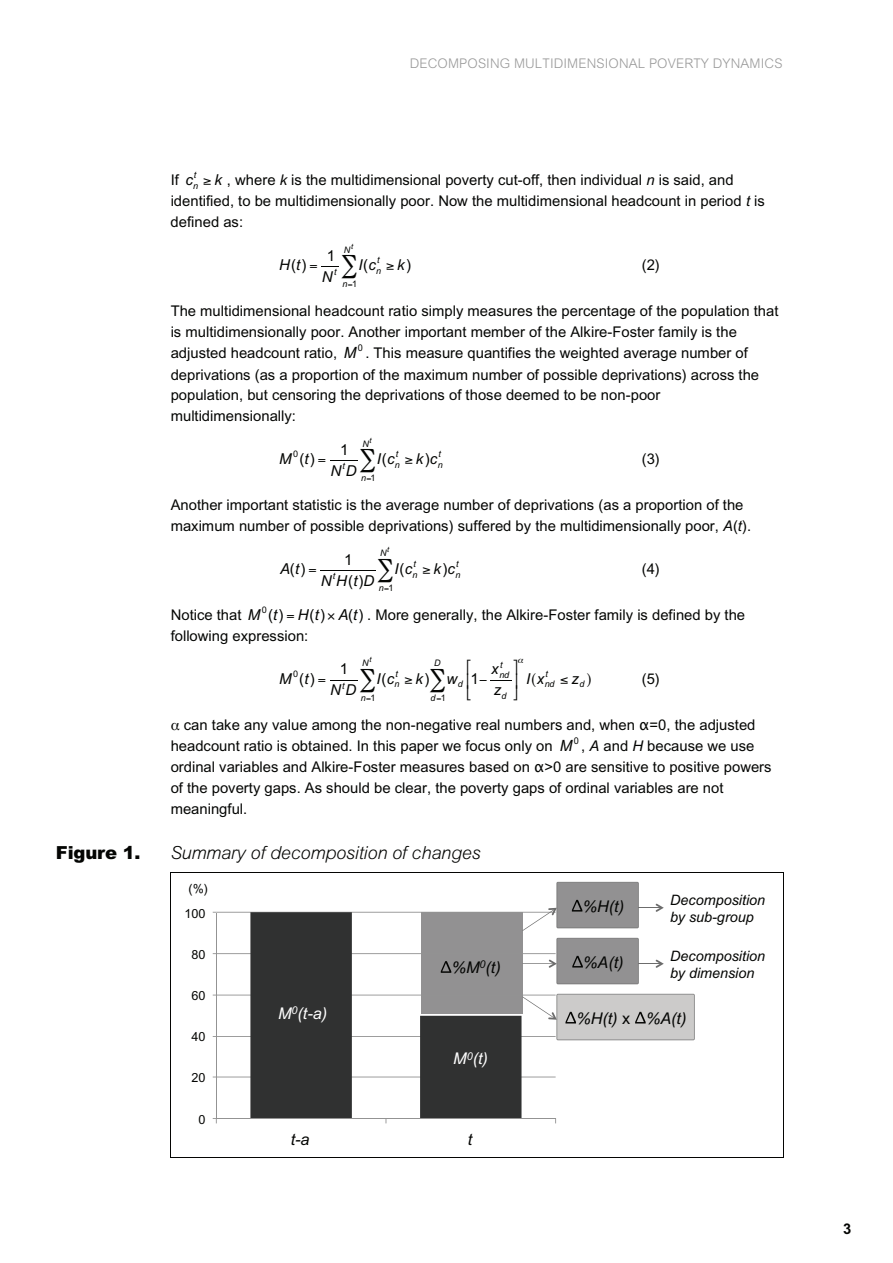
<style>
.page{position:relative;width:893px;height:1263px;background:#fff}
.page>*{position:absolute;margin:0;border:0;box-sizing:border-box;transform-origin:0 0}
.t1{font:italic 300 18px "Arial";letter-spacing:-.01em;color:#040503}
.t2{font:900 18px "Arial";letter-spacing:-.01em;color:#040503}
.t3{font:italic 16.2px "Arial";color:#040503}
.t4{font:italic 16.2px "Arial";color:#fff}
.t5{font:italic 16.2px "Arial";color:#040503}
.t6{font:italic 15px/21px "Arial";color:#040503;text-align:center}
.t7{font:15px "Arial";color:#040503}
.t8{font:14.7px/21px "Arial";color:#040503}
.t9{font:700 14.7px "Arial";color:#040503}
.t10{font:italic 14.4px/17.1px "Arial";color:#040503}
.t11{font:300 13.35px "Arial";letter-spacing:.01em;color:#999}
.t12{font:12.6px "Arial";color:#040503}
.t13{font:9.3px "Arial";color:#040503}
.t14{font:italic 9px "Arial";color:#040503}
.t15{font:9px "Arial";color:#040503}
.s1{font-style:italic}
.s2{font-style:normal}
.s3{font-style:italic;font-size:15.15px}
.s4{font-style:italic;font-size:15.45px}
.s5{font-size:15px}
.s6{font-size:15.15px}
.s7{font-family:"Times"}
.s8{font-family:"Lucida Grande"}
</style>
<div class="page">
<hr style="left:320px;top:570px;width:55px;height:1px;background:#040503">
<hr style="left:170px;top:872px;width:613px;height:1px;background:#040503">
<hr style="left:170px;top:881px;width:1px;height:276px;background:#040503">
<hr style="left:170px;top:1157px;width:613px;height:1px;background:#040503">
<hr style="left:783px;top:881px;width:1px;height:276px;background:#040503">
<hr style="left:216px;top:1076px;width:340px;height:1px;background:#939393">
<hr style="left:216px;top:1036px;width:340px;height:1px;background:#939393">
<hr style="left:216px;top:994px;width:340px;height:1px;background:#939393">
<hr style="left:216px;top:953px;width:340px;height:1px;background:#939393">
<hr style="left:216px;top:912px;width:340px;height:1px;background:#939393">
<svg style="left:250px;top:912px;width:271px;height:206px;fill:#303131"></svg>
<hr style="left:216px;top:912px;width:1px;height:206px;background:#939393">
<hr style="left:216px;top:1118px;width:340px;height:1px;background:#939393">
<hr style="left:522px;top:963px;width:33px;height:1px;background:#6c6c6c">
<svg style="left:441px;top:961px;width:10px;height:12px"></svg>
<svg style="left:522px;top:882px;width:142px;height:49px"></svg>
<svg style="left:549px;top:938px;width:115px;height:46px"></svg>
<svg style="left:522px;top:994px;width:172px;height:46px"></svg>
<svg style="left:321px;top:266px;width:18px;height:1px"></svg>
<svg style="left:330px;top:460px;width:28px;height:1px"></svg>
<svg style="left:330px;top:680px;width:28px;height:1px"></svg>
<svg style="left:490px;top:680px;width:22px;height:1px"></svg>
<p class="t11" style="left:410px;top:59px;width:374px">DECOMPOSING MULTIDIMENSIONAL POVERTY DYNAMICS</p>
<p class="t14" style="left:194px;top:170px;width:4px">t</p>
<p class="t8" style="left:171px;top:192px;width:596px">identified, to be multidimensionally poor. Now the multidimensional headcount in period <span class="s1">t</span> is defined as:</p>
<p class="t6" style="left:279px;top:254px;width:29px">H<span class="s2">(</span>t<span class="s2">)</span></p>
<p class="t8" style="left:171px;top:171px;width:564px">If <span class="s3">c</span><sub>n</sub> ≥ <span class="s3">k</span> , where <span class="s1">k</span> is the multidimensional poverty cut-off, then individual <span class="s1">n</span> is said, and</p>
<p class="t14" style="left:344px;top:244px;width:11px">N<sup>t</sup></p>
<p class="t7" style="left:327px;top:250px;width:10px">1</p>
<p class="t6" style="left:322px;top:266px;width:12px">N</p>
<p class="t14" style="left:334px;top:267px;width:4px">t</p>
<p class="t6" style="left:358px;top:254px;width:55px">I<span class="s2">(</span>c<sub>n</sub> ≥ k<span class="s2">)</span></p>
<p class="t14" style="left:377px;top:255px;width:4px">t</p>
<p class="t8" style="left:642px;top:256px;width:20px">(2)</p>
<p class="t8" style="left:171px;top:302px;width:609px">The multidimensional headcount ratio simply measures the percentage of the population that is multidimensionally poor. Another important member of the Alkire-Foster family is the adjusted headcount ratio, <span class="s4">M</span> <sup>0</sup> . This measure quantifies the weighted average number of deprivations (as a proportion of the maximum number of possible deprivations) across the population, but censoring the deprivations of those deemed to be non-poor multidimensionally:</p>
<p class="t6" style="left:279px;top:448px;width:14px">M</p>
<p class="t15" style="left:293px;top:451px;width:7px">0</p>
<p class="t7" style="left:299px;top:453px;width:17px">(<span class="s1">t</span>)</p>
<p class="t14" style="left:343px;top:278px;width:16px">n <span class="s2">1</span></p>
<p class="t14" style="left:362px;top:438px;width:11px">N<sup>t</sup></p>
<p class="t7" style="left:340px;top:444px;width:10px">1</p>
<p class="t14" style="left:396px;top:449px;width:4px">t</p>
<p class="t14" style="left:438px;top:449px;width:4px">t</p>
<p class="t6" style="left:377px;top:448px;width:67px">I<span class="s2">(</span>c<sub>n</sub> ≥ k<span class="s2">)</span>c<sub>n</sub></p>
<p class="t8" style="left:642px;top:450px;width:20px">(3)</p>
<p class="t8" style="left:171px;top:496px;width:582px">Another important statistic is the average number of deprivations (as a proportion of the maximum number of possible deprivations) suffered by the multidimensionally poor, <span class="s1">A</span>(<span class="s1">t</span>).</p>
<p class="t6" style="left:280px;top:558px;width:27px">A<span class="s2">(</span>t<span class="s2">)</span></p>
<p class="t6" style="left:321px;top:549px;width:55px"><span class="s2">1<br></span>N H<span class="s2">(</span>t<span class="s2">)</span>D</p>
<p class="t6" style="left:330px;top:460px;width:12px">N</p>
<p class="t14" style="left:342px;top:461px;width:16px">t<span class="s5">D</span></p>
<p class="t14" style="left:361px;top:472px;width:16px">n <span class="s2">1</span></p>
<p class="t14" style="left:380px;top:548px;width:11px">N<sup>t</sup></p>
<p class="t14" style="left:413px;top:559px;width:4px">t</p>
<p class="t14" style="left:456px;top:559px;width:4px">t</p>
<p class="t14" style="left:333px;top:570px;width:4px">t</p>
<p class="t6" style="left:395px;top:558px;width:67px">I<span class="s2">(</span>c<sub>n</sub> ≥ k<span class="s2">)</span>c<sub>n</sub></p>
<p class="t8" style="left:642px;top:560px;width:20px">(4)</p>
<p class="t8" style="left:171px;top:606px;width:576px">Notice that <span class="s3">M</span> <sup>0</sup><span class="s6">(</span><span class="s3">t</span><span class="s6">)</span> <span class="s3">H</span><span class="s6">(</span><span class="s3">t</span><span class="s6">)</span> <span class="s3">A</span><span class="s6">(</span><span class="s3">t</span><span class="s6">)</span> . More generally, the Alkire-Foster family is defined by the following expression:</p>
<p class="t6" style="left:279px;top:668px;width:14px">M</p>
<p class="t15" style="left:293px;top:670px;width:7px">0</p>
<p class="t7" style="left:299px;top:673px;width:17px">(<span class="s1">t</span>)</p>
<p class="t14" style="left:379px;top:582px;width:16px">n <span class="s2">1</span></p>
<p class="t14" style="left:362px;top:658px;width:11px">N<sup>t</sup></p>
<p class="t14" style="left:434px;top:658px;width:8px">D</p>
<p class="t14" style="left:500px;top:659px;width:4px">t</p>
<p class="t6" style="left:494px;top:680px;width:14px">z<sub>d</sub></p>
<p class="t7" style="left:340px;top:663px;width:10px">1</p>
<p class="t6" style="left:330px;top:680px;width:28px">N D</p>
<p class="t14" style="left:491px;top:670px;width:19px"><sup>x</sup>nd</p>
<p class="t14" style="left:395px;top:668px;width:4px">t</p>
<p class="t14" style="left:546px;top:668px;width:4px">t</p>
<p class="t14" style="left:342px;top:680px;width:4px">t</p>
<p class="t6" style="left:377px;top:668px;width:55px">I<span class="s2">(</span>c<sub>n</sub> ≥ k<span class="s2">)</span></p>
<p class="t6" style="left:446px;top:668px;width:42px">w<sub>d</sub> <span class="s2">1</span>−</p>
<p class="t6" style="left:513px;top:668px;width:73px">⎥ I x<sub>nd</sub> ≤ z<sub>d</sub></p>
<p class="t8" style="left:642px;top:669px;width:20px">(5)</p>
<p class="t8" style="left:171px;top:716px;width:586px"><span class="s7">α</span> can take any value among the non-negative real numbers and, when <span class="s8">α</span>=0, the adjusted headcount ratio is obtained. In this paper we focus only on <span class="s4">M</span></p>
<p class="t14" style="left:361px;top:692px;width:16px">n <span class="s2">1</span></p>
<p class="t14" style="left:431px;top:692px;width:17px">d <span class="s2">1</span></p>
<p class="t13" style="left:574px;top:737px;width:7px">0</p>
<p class="t8" style="left:171px;top:737px;width:602px;text-indent:411px">, <span class="s1">A</span> and <span class="s1">H</span> because we use ordinal variables and Alkire-Foster measures based on <span class="s8">α</span>&gt;0 are sensitive to positive powers of the poverty gaps. As should be clear, the poverty gaps of ordinal variables are not meaningful.</p>
<p class="t2" style="left:56px;top:842px;width:86px">Figure 1.</p>
<p class="t1" style="left:171px;top:846px;width:312px">Summary of decomposition of changes</p>
<p class="t12" style="left:189px;top:884px;width:21px">(%)</p>
<p class="t12" style="left:185px;top:908px;width:22px">100</p>
<p class="t12" style="left:191px;top:949px;width:15px">80</p>
<p class="t12" style="left:191px;top:991px;width:15px">60</p>
<p class="t12" style="left:191px;top:1032px;width:15px">40</p>
<p class="t12" style="left:191px;top:1073px;width:15px">20</p>
<p class="t12" style="left:198px;top:1114px;width:8px">0</p>
<p class="t4" style="left:278px;top:1007px;width:51px">M<sup>0</sup>(t-a)</p>
<p class="t3" style="left:452px;top:961px;width:51px">%M<sup>0</sup>(t)</p>
<p class="t4" style="left:453px;top:1053px;width:36px">M<sup>0</sup>(t)</p>
<p class="t5" style="left:291px;top:1129px;width:20px">t-a</p>
<p class="t5" style="left:468px;top:1129px;width:6px">t</p>
<p class="t3" style="left:583px;top:900px;width:43px">%H(t)</p>
<p class="t3" style="left:583px;top:956px;width:42px">%A(t)</p>
<p class="t10" style="left:670px;top:893px;width:96px">Decomposition by sub-group</p>
<p class="t10" style="left:670px;top:949px;width:96px">Decomposition by dimension</p>
<p class="t3" style="left:576px;top:1012px;width:112px">%H(t) <span class="s2">x</span> %A(t)</p>
<p class="t9" style="left:843px;top:1224px;width:10px">3</p>
</div>
